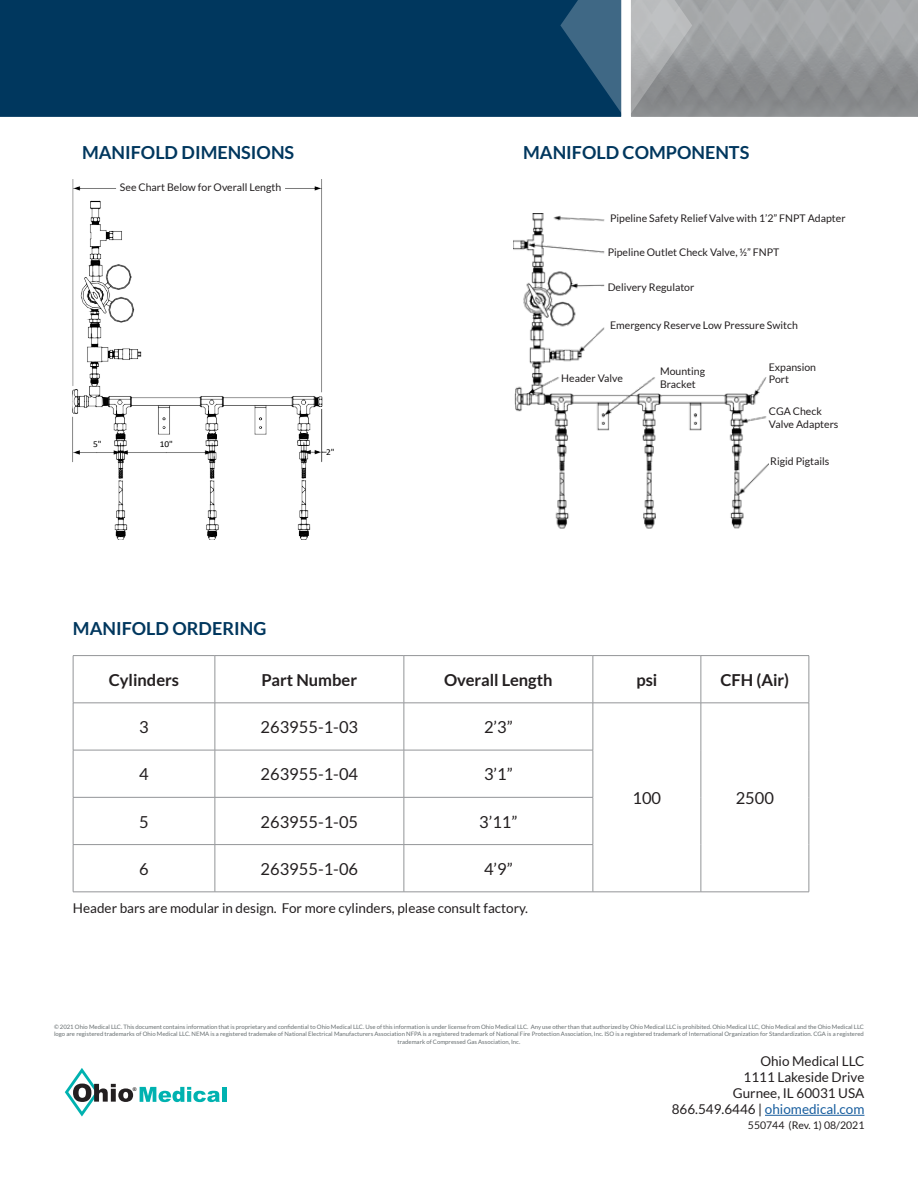
<style>
.page{position:relative;width:918px;height:1188px;background:#fff}
.page>*{position:absolute;margin:0;border:0;box-sizing:border-box;transform-origin:0 0}
.MiniOx_Header{font:700 18px "Lato";color:#00375e}
.t1{font:16.5px "Lato";color:#231f20}
.t2{font:700 16.5px "Lato";color:#231f20}
.t3{font:13.5px/16.2px "Lato";color:#231f20;text-align:right}
.t4{font:10.5px/12.6px "Lato";color:#231f20}
.t5{font:9px "Calibri";letter-spacing:.005em;color:#000;scale:1.04 1}
.t6{font:6px/7.2px "Lato";color:#686f71;text-align:center}
.t7{font:700 5.1px "Arial";color:#231f20}
.s1{color:#175d9e}
</style>
<div class="page">
<svg style="left:140px;top:1087px;width:80px;height:15px"></svg>
<hr style="left:222px;top:1087px;width:4px;height:15px;background:#00b2b0">
<svg style="left:65px;top:1068px;width:68px;height:49px"></svg>
<hr style="left:765px;top:1115px;width:99px;height:1px;background:#175d9e">
<div style="left:0;top:0;width:560px;height:117px;background:#00375e"></div>
<svg style="left:560px;top:0;width:358px;height:117px;background:#889299"></svg>
<img style="left:513px;top:213px;width:256px;height:316px">
<img style="left:73px;top:179px;width:254px;height:360px">
<div style="left:117px;top:182px;width:167px;height:12px;background:#fff"></div>
<div style="left:749px;top:507px;width:28px;height:58px;background:#fff"></div>
<hr style="left:73px;top:655px;width:142px;height:1px;background:#939598">
<hr style="left:73px;top:656px;width:1px;height:47px;background:#939598">
<hr style="left:215px;top:655px;width:189px;height:1px;background:#939598">
<hr style="left:215px;top:656px;width:1px;height:47px;background:#939598">
<hr style="left:404px;top:655px;width:189px;height:1px;background:#939598">
<hr style="left:404px;top:656px;width:1px;height:47px;background:#939598">
<hr style="left:593px;top:655px;width:108px;height:1px;background:#939598">
<hr style="left:593px;top:656px;width:1px;height:47px;background:#939598">
<hr style="left:701px;top:655px;width:108px;height:1px;background:#939598">
<hr style="left:701px;top:656px;width:1px;height:47px;background:#939598">
<hr style="left:809px;top:656px;width:1px;height:47px;background:#939598">
<hr style="left:73px;top:703px;width:142px;height:1px;background:#939598">
<hr style="left:73px;top:703px;width:1px;height:47px;background:#939598">
<hr style="left:215px;top:703px;width:189px;height:1px;background:#939598">
<hr style="left:215px;top:703px;width:1px;height:47px;background:#939598">
<hr style="left:404px;top:703px;width:189px;height:1px;background:#939598">
<hr style="left:404px;top:703px;width:1px;height:47px;background:#939598">
<hr style="left:593px;top:703px;width:108px;height:1px;background:#939598">
<hr style="left:593px;top:703px;width:1px;height:47px;background:#939598">
<hr style="left:701px;top:703px;width:108px;height:1px;background:#939598">
<hr style="left:701px;top:703px;width:1px;height:47px;background:#939598">
<hr style="left:809px;top:703px;width:1px;height:47px;background:#939598">
<hr style="left:73px;top:750px;width:142px;height:1px;background:#939598">
<hr style="left:73px;top:750px;width:1px;height:47px;background:#939598">
<hr style="left:215px;top:750px;width:189px;height:1px;background:#939598">
<hr style="left:215px;top:750px;width:1px;height:47px;background:#939598">
<hr style="left:404px;top:750px;width:189px;height:1px;background:#939598">
<hr style="left:404px;top:750px;width:1px;height:47px;background:#939598">
<hr style="left:593px;top:750px;width:1px;height:47px;background:#939598">
<hr style="left:701px;top:750px;width:1px;height:47px;background:#939598">
<hr style="left:809px;top:750px;width:1px;height:47px;background:#939598">
<hr style="left:73px;top:797px;width:142px;height:1px;background:#939598">
<hr style="left:73px;top:797px;width:1px;height:47px;background:#939598">
<hr style="left:215px;top:797px;width:189px;height:1px;background:#939598">
<hr style="left:215px;top:797px;width:1px;height:47px;background:#939598">
<hr style="left:404px;top:797px;width:189px;height:1px;background:#939598">
<hr style="left:404px;top:797px;width:1px;height:47px;background:#939598">
<hr style="left:593px;top:797px;width:1px;height:47px;background:#939598">
<hr style="left:701px;top:797px;width:1px;height:48px;background:#939598">
<hr style="left:809px;top:797px;width:1px;height:48px;background:#939598">
<hr style="left:73px;top:844px;width:142px;height:1px;background:#939598">
<hr style="left:73px;top:845px;width:1px;height:47px;background:#939598">
<hr style="left:215px;top:844px;width:189px;height:1px;background:#939598">
<hr style="left:215px;top:845px;width:1px;height:47px;background:#939598">
<hr style="left:404px;top:844px;width:189px;height:1px;background:#939598">
<hr style="left:404px;top:845px;width:1px;height:47px;background:#939598">
<hr style="left:593px;top:845px;width:1px;height:47px;background:#939598">
<hr style="left:701px;top:845px;width:1px;height:47px;background:#939598">
<hr style="left:809px;top:845px;width:1px;height:47px;background:#939598">
<hr style="left:73px;top:892px;width:142px;height:1px;background:#939598">
<hr style="left:215px;top:892px;width:189px;height:1px;background:#939598">
<hr style="left:404px;top:892px;width:189px;height:1px;background:#939598">
<hr style="left:593px;top:892px;width:108px;height:1px;background:#939598">
<hr style="left:701px;top:892px;width:108px;height:1px;background:#939598">
<p class="MiniOx_Header" style="left:82px;top:142px;width:214px">MANIFOLD DIMENSIONS</p>
<p class="MiniOx_Header" style="left:523px;top:142px;width:228px">MANIFOLD COMPONENTS</p>
<p class="t4" style="left:120px;top:181px;width:163px">See Chart Below for Overall Length</p>
<p class="t5" style="left:137px;top:182px;width:103px">See Chart for Overall Length</p>
<p class="t5" style="left:93px;top:438px;width:10px">5"</p>
<p class="t5" style="left:160px;top:438px;width:14px">10"</p>
<p class="t5" style="left:326px;top:446px;width:10px">2"</p>
<p class="MiniOx_Header" style="left:73px;top:618px;width:195px">MANIFOLD ORDERING</p>
<p class="t4" style="left:610px;top:212px;width:237px">Pipeline Safety Relief Valve with 1’2” FNPT Adapter</p>
<p class="t4" style="left:608px;top:246px;width:173px">Pipeline Outlet Check Valve, ½” FNPT</p>
<p class="t4" style="left:608px;top:280px;width:88px">Delivery Regulator</p>
<p class="t4" style="left:610px;top:319px;width:189px">Emergency Reserve Low Pressure Switch</p>
<p class="t4" style="left:561px;top:371px;width:63px">Header Valve</p>
<p class="t4" style="left:660px;top:365px;width:46px">Mounting<br>Bracket</p>
<p class="t4" style="left:769px;top:361px;width:49px">Expansion<br>Port</p>
<p class="t4" style="left:769px;top:405px;width:71px">CGA Check<br>Valve Adapters</p>
<p class="t4" style="left:770px;top:455px;width:61px">Rigid Pigtails</p>
<p class="t2" style="left:109px;top:670px;width:72px">Cylinders</p>
<p class="t2" style="left:262px;top:670px;width:97px">Part Number</p>
<p class="t2" style="left:444px;top:670px;width:110px">Overall Length</p>
<p class="t2" style="left:636px;top:670px;width:23px">psi</p>
<p class="t2" style="left:720px;top:670px;width:70px">CFH (Air)</p>
<p class="t1" style="left:139px;top:718px;width:11px">3</p>
<p class="t1" style="left:261px;top:718px;width:99px">263955-1-03</p>
<p class="t1" style="left:484px;top:718px;width:30px">2’3”</p>
<p class="t1" style="left:139px;top:765px;width:11px">4</p>
<p class="t1" style="left:261px;top:765px;width:99px">263955-1-04</p>
<p class="t1" style="left:484px;top:765px;width:30px">3’1”</p>
<p class="t1" style="left:139px;top:812px;width:11px">5</p>
<p class="t1" style="left:261px;top:812px;width:99px">263955-1-05</p>
<p class="t1" style="left:479px;top:812px;width:40px">3’11”</p>
<p class="t1" style="left:139px;top:860px;width:11px">6</p>
<p class="t1" style="left:261px;top:860px;width:99px">263955-1-06</p>
<p class="t1" style="left:484px;top:860px;width:30px">4’9”</p>
<p class="t3" style="left:73px;top:900px;width:457px">Header bars are modular in design. For more cylinders, please consult factory.</p>
<p class="t1" style="left:633px;top:789px;width:30px">100</p>
<p class="t1" style="left:736px;top:789px;width:40px">2500</p>
<p class="t6" style="left:54px;top:1023px;width:812px">© 2021 Ohio Medical LLC. This document contains information that is proprietary and confidential to Ohio Medical LLC. Use of this information is under license from Ohio Medical LLC. Any use other than that authorized by Ohio Medical LLC is prohibited. Ohio Medical LLC, Ohio Medical and the Ohio Medical LLC logo are registered trademarks of Ohio Medical LLC. NEMA is a registered trademake of National Electrical Manufacturers Association NFPA is a registered trademark of National Fire Protection Association, Inc. ISO is a registered trademark of International Organization for Standardization. CGA is a registered trademark of Compressed Gas Association, Inc.</p>
<p class="t7" style="left:133px;top:1086px;width:5px">®</p>
<h3 class="t3" style="left:672px;top:1053px;width:194px">Ohio Medical LLC<br>1111 Lakeside Drive<br>Gurnee, IL 60031 USA<br>866.549.6446 | <span class="s1">ohiomedical.com</span></h3>
<p class="t4" style="left:748px;top:1118px;width:118px">550744 (Rev. 1) 08/2021</p>
</div>
